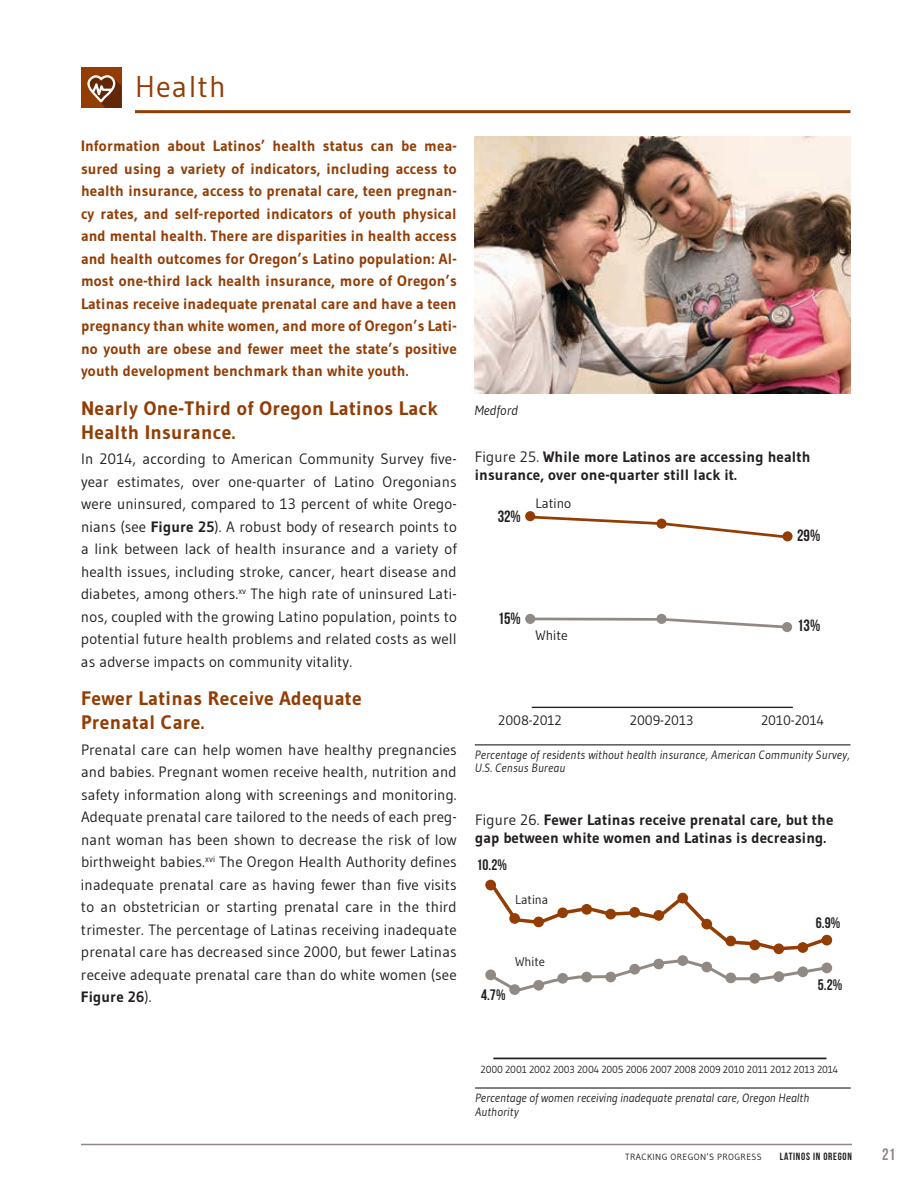
<style>
.page{position:relative;width:918px;height:1188px;background:#fff}
.page>*{position:absolute;margin:0;border:0;box-sizing:border-box;transform-origin:0 0}
.t1{font:30px "Gudea";letter-spacing:.04em;color:#933d05}
.t2{font:700 19.5px/24px "Gudea";letter-spacing:.02em;color:#933d05}
.t3{font:16.5px "Bebas Neue";color:#918784}
.t4{font:16.35px "Bebas Neue";color:#231f20}
.t5{font:15.15px "Bebas Neue";color:#231f20}
.t6{font:15px/22.5px "Gudea";letter-spacing:.01em;color:#231f20;text-align:justify}
.t7{font:700 15px/22.5px "Gudea";letter-spacing:.01em;color:#933d05;text-align:justify}
.t8{font:700 15px/18px "Gudea";letter-spacing:.01em;color:#231f20}
.t9{font:13.65px "Gudea";letter-spacing:-.005em;color:#231f20}
.t10{font:italic 13.5px "Gudea";letter-spacing:.01em;color:#231f20}
.t11{font:12.6px "Gudea";color:#231f20}
.t12{font:italic 12px/13.5px "Gudea";letter-spacing:.01em;color:#231f20}
.t13{font:10.5px "Bebas Neue";letter-spacing:.07em;color:#231f20}
.t14{font:10.2px "Gudea";letter-spacing:-.015em;color:#231f20}
.t15{font:9px "Gudea";letter-spacing:.04em;color:#231f20}
.s1{font-weight:700}
.s2{font-weight:400}
</style>
<div class="page">
<hr style="left:81px;top:1144px;width:771px;height:1px;background:#918784">
<hr style="left:135px;top:110px;width:715px;height:3px;background:#933d05">
<hr style="left:475px;top:744px;width:375px;height:1px;background:#231f20">
<svg style="left:525px;top:511px;width:10px;height:10px"></svg>
<div style="left:782px;top:531px;width:11px;height:10px;background:#933d05;border-radius:50%"></div>
<svg style="left:525px;top:514px;width:264px;height:26px"></svg>
<div style="left:525px;top:614px;width:10px;height:10px;background:#918984;border-radius:50%"></div>
<div style="left:657px;top:614px;width:10px;height:10px;background:#918984;border-radius:50%"></div>
<svg style="left:782px;top:622px;width:10px;height:10px"></svg>
<svg style="left:528px;top:616px;width:262px;height:14px"></svg>
<hr style="left:532px;top:707px;width:261px;height:1px;background:#231f20">
<hr style="left:475px;top:1087px;width:376px;height:2px;background:#231f20">
<div style="left:485px;top:969px;width:11px;height:11px;background:#918984;border-radius:50%"></div>
<div style="left:485px;top:880px;width:11px;height:10px;background:#933d05;border-radius:50%"></div>
<hr style="left:493px;top:1058px;width:333px;height:1px;background:#231f20">
<svg style="left:487px;top:961px;width:340px;height:33px"></svg>
<div style="left:509px;top:984px;width:11px;height:11px;background:#918984;border-radius:50%"></div>
<div style="left:533px;top:980px;width:11px;height:11px;background:#918984;border-radius:50%"></div>
<div style="left:557px;top:973px;width:11px;height:11px;background:#918984;border-radius:50%"></div>
<div style="left:581px;top:972px;width:11px;height:10px;background:#918984;border-radius:50%"></div>
<div style="left:605px;top:972px;width:11px;height:10px;background:#918984;border-radius:50%"></div>
<div style="left:629px;top:964px;width:11px;height:11px;background:#918984;border-radius:50%"></div>
<div style="left:653px;top:959px;width:11px;height:10px;background:#918984;border-radius:50%"></div>
<div style="left:677px;top:955px;width:11px;height:11px;background:#918984;border-radius:50%"></div>
<div style="left:701px;top:962px;width:11px;height:10px;background:#918984;border-radius:50%"></div>
<div style="left:725px;top:973px;width:11px;height:10px;background:#918984;border-radius:50%"></div>
<div style="left:749px;top:973px;width:11px;height:11px;background:#918984;border-radius:50%"></div>
<div style="left:773px;top:971px;width:11px;height:11px;background:#918984;border-radius:50%"></div>
<div style="left:773px;top:943px;width:11px;height:11px;background:#933d05;border-radius:50%"></div>
<div style="left:797px;top:966px;width:11px;height:11px;background:#918984;border-radius:50%"></div>
<div style="left:821px;top:963px;width:11px;height:10px;background:#918984;border-radius:50%"></div>
<div style="left:821px;top:935px;width:11px;height:11px;background:#933d05;border-radius:50%"></div>
<svg style="left:487px;top:880px;width:343px;height:72px"></svg>
<img style="left:475px;top:137px;width:375px;height:257px">
<div style="left:81px;top:68px;width:41px;height:40px;background:#933d05"></div>
<svg style="left:87px;top:75px;width:34px;height:33px"></svg>
<h1 class="t1" style="left:135px;top:67px;width:92px">Health</h1>
<p class="t7" style="left:81px;top:135px;width:377px">Information about Latinos’ health status can be mea&shy;sured using a variety of indicators, including access to health insurance, access to prenatal care, teen pregnan&shy;cy rates, and self-reported indicators of youth physical and mental health. There are disparities in health access and health outcomes for Oregon’s Latino population: Al&shy;most one-third lack health insurance, more of Oregon’s Latinas receive inadequate prenatal care and have a teen pregnancy than white women, and more of Oregon’s Lati&shy;no youth are obese and fewer meet the state’s positive youth development benchmark than white youth.</p>
<h2 class="t2" style="left:81px;top:396px;width:359px">Nearly One-Third of Oregon Latinos Lack<br>Health Insurance.</h2>
<p class="t6" style="left:81px;top:448px;width:377px">In 2014, according to American Community Survey five&shy;year estimates, over one-quarter of Latino Oregonians were uninsured, compared to 13 percent of white Orego&shy;nians (see <span class="s1">Figure 25</span>). A robust body of research points to a link between lack of health insurance and a variety of health issues, including stroke, cancer, heart disease and diabetes, among others.<sup>xv</sup> The high rate of uninsured Lati&shy;nos, coupled with the growing Latino population, points to potential future health problems and related costs as well as adverse impacts on community vitality.</p>
<h2 class="t2" style="left:81px;top:686px;width:282px">Fewer Latinas Receive Adequate<br>Prenatal Care.</h2>
<p class="t6" style="left:81px;top:738px;width:377px">Prenatal care can help women have healthy pregnancies and babies. Pregnant women receive health, nutrition and safety information along with screenings and monitoring.<br>Adequate prenatal care tailored to the needs of each preg&shy;nant woman has been shown to decrease the risk of low birthweight babies.<sup>xvi</sup> The Oregon Health Authority defines inadequate prenatal care as having fewer than five visits to an obstetrician or starting prenatal care in the third trimester. The percentage of Latinas receiving inadequate prenatal care has decreased since 2000, but fewer Latinas receive adequate prenatal care than do white women (see <span class="s1">Figure 26</span>).</p>
<p class="t10" style="left:475px;top:402px;width:45px">Medford</p>
<p class="t8" style="left:475px;top:448px;width:337px"><span class="s2">Figure 25.</span> While more Latinos are accessing health insurance, over one-quarter still lack it.</p>
<p class="t4" style="left:498px;top:508px;width:25px">32%</p>
<p class="t9" style="left:535px;top:495px;width:37px">Latino</p>
<p class="t4" style="left:498px;top:610px;width:25px">15%</p>
<p class="t9" style="left:535px;top:627px;width:34px">White</p>
<p class="t4" style="left:797px;top:527px;width:25px">29%</p>
<p class="t4" style="left:797px;top:617px;width:25px">13%</p>
<p class="t9" style="left:498px;top:712px;width:65px">2008-2012</p>
<p class="t9" style="left:630px;top:712px;width:65px">2009-2013</p>
<p class="t9" style="left:761px;top:712px;width:64px">2010-2014</p>
<p class="t12" style="left:475px;top:748px;width:376px">Percentage of residents without health insurance, American Community Survey,<br>U.S. Census Bureau</p>
<p class="t8" style="left:475px;top:810px;width:360px"><span class="s2">Figure 26.</span> Fewer Latinas receive prenatal care, but the gap between white women and Latinas is decreasing.</p>
<p class="t5" style="left:477px;top:857px;width:32px">10.2%</p>
<p class="t11" style="left:515px;top:892px;width:35px">Latina</p>
<p class="t5" style="left:481px;top:986px;width:26px">4.7%</p>
<p class="t11" style="left:515px;top:954px;width:31px">White</p>
<p class="t5" style="left:816px;top:914px;width:26px">6.9%</p>
<p class="t5" style="left:818px;top:977px;width:26px">5.2%</p>
<p class="t14" style="left:481px;top:1063px;width:359px">2000 2001 2002 2003 2004 2005 2006 2007 2008 2009 2010 2011 2012 2013 2014</p>
<p class="t12" style="left:475px;top:1091px;width:336px">Percentage of women receiving inadequate prenatal care, Oregon Health<br>Authority</p>
<p class="t15" style="left:625px;top:1151px;width:138px">TRACKING OREGON’S PROGRESS</p>
<p class="t13" style="left:780px;top:1150px;width:74px">LATINOS IN OREGON</p>
<p class="t3" style="left:882px;top:1145px;width:15px">21</p>
</div>
